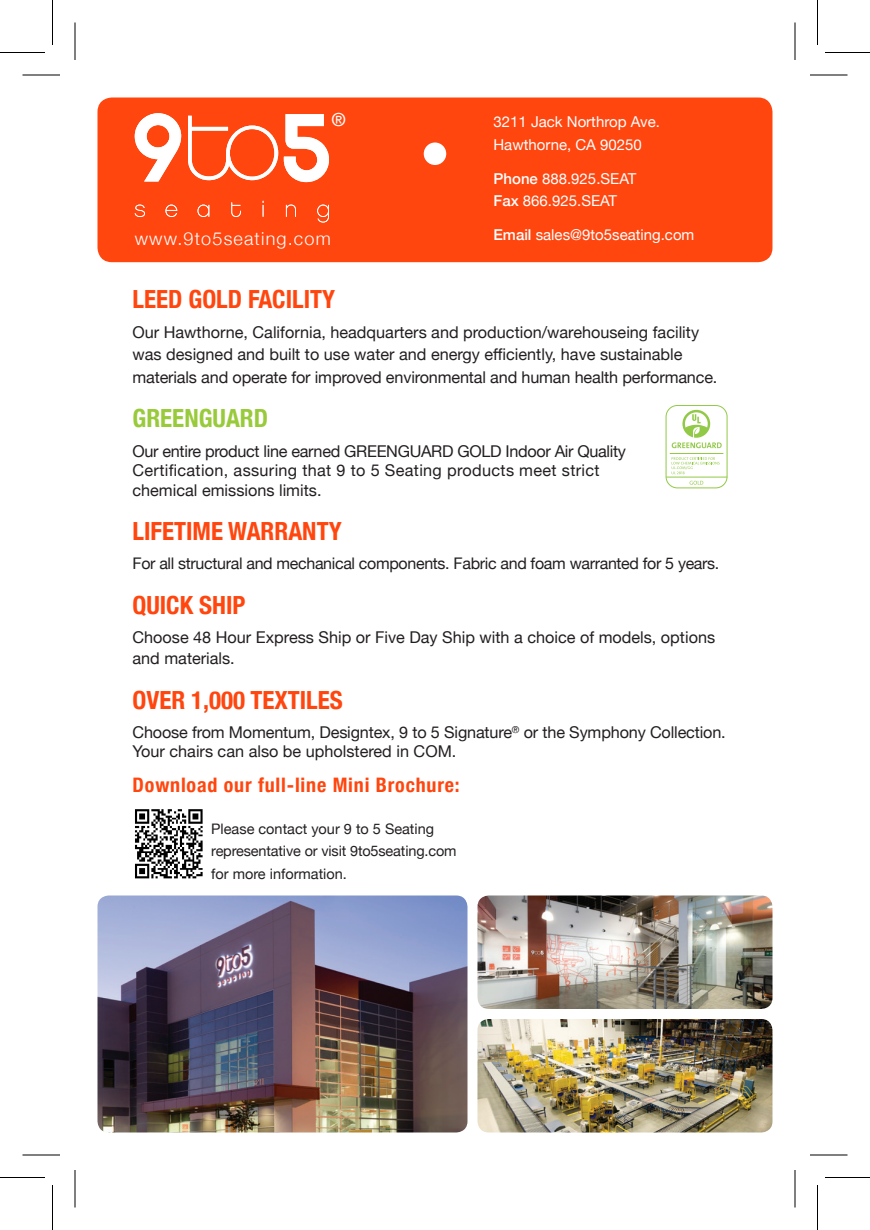
<style>
.page{position:relative;width:870px;height:1230px;background:#fff}
.page>*{position:absolute;margin:0;border:0;box-sizing:border-box;transform-origin:0 0}
.t1{font:700 condensed 25px "Helvetica Neue";color:#ff460f}
.t2{font:700 condensed 25px "Helvetica Neue";color:#99ca3b}
.t3{font:700 condensed 20px "Helvetica Neue";letter-spacing:.04em;color:#ff460f}
.t4{font:300 18px "Helvetica Neue";letter-spacing:.065em;color:#fff}
.t5{font:500 18px "Helvetica Neue";color:#fff}
.t6{font:16.25px/19.5px "Helvetica Neue";color:#231f20}
.t7{font:16px "Helvetica Neue";letter-spacing:-.02em;color:#231f20}
.t8{font:15px/22.5px "Helvetica Neue";color:#fff}
.t9{font:14.5px/22.5px "Helvetica Neue";color:#231f20}
.s1{font-weight:500}
</style>
<div class="page">
<div style="left:97px;top:98px;width:675px;height:164px;background:#ff460f;border-radius:14px"></div>
<svg style="left:135px;top:113px;width:46px;height:69px"></svg>
<svg style="left:188px;top:116px;width:90px;height:64px"></svg>
<svg style="left:284px;top:114px;width:45px;height:68px"></svg>
<svg style="left:135px;top:205px;width:10px;height:12px"></svg>
<svg style="left:165px;top:205px;width:12px;height:12px"></svg>
<svg style="left:198px;top:205px;width:11px;height:12px"></svg>
<svg style="left:231px;top:202px;width:10px;height:15px"></svg>
<svg style="left:263px;top:201px;width:1px;height:16px"></svg>
<svg style="left:286px;top:205px;width:10px;height:12px"></svg>
<svg style="left:317px;top:205px;width:12px;height:18px"></svg>
<img style="left:98px;top:896px;width:370px;height:236px">
<img style="left:478px;top:1019px;width:294px;height:113px">
<img style="left:478px;top:895px;width:294px;height:114px">
<div style="left:666px;top:405px;width:61px;height:83px;border:1px solid #92c947;border-radius:11px"></div>
<hr style="left:666px;top:477px;width:61px;height:1px;background:#92c947">
<svg style="left:690px;top:481px;width:13px;height:4px"></svg>
<hr style="left:670px;top:453px;width:53px;height:1px;background:#92c947">
<svg style="left:672px;top:410px;width:50px;height:38px"></svg>
<svg style="left:672px;top:457px;width:48px;height:17px"></svg>
<img style="left:135px;top:809px;width:68px;height:70px">
<div style="left:424px;top:142px;width:22px;height:23px;background:#fff;border-radius:50%"></div>
<svg style="left:22px;top:74px;width:38px;height:1px"></svg>
<svg style="left:810px;top:74px;width:38px;height:1px"></svg>
<svg style="left:22px;top:1154px;width:38px;height:1px"></svg>
<svg style="left:810px;top:1154px;width:38px;height:1px"></svg>
<svg style="left:74px;top:22px;width:1px;height:38px"></svg>
<svg style="left:74px;top:1170px;width:1px;height:38px"></svg>
<svg style="left:794px;top:22px;width:1px;height:38px"></svg>
<svg style="left:794px;top:1170px;width:1px;height:38px"></svg>
<hr style="left:22px;top:75px;width:38px;height:1px;background:#000">
<hr style="left:810px;top:75px;width:38px;height:1px;background:#000">
<hr style="left:22px;top:1155px;width:38px;height:1px;background:#000">
<hr style="left:810px;top:1155px;width:38px;height:1px;background:#000">
<hr style="left:75px;top:22px;width:1px;height:38px;background:#000">
<hr style="left:75px;top:1170px;width:1px;height:38px;background:#000">
<hr style="left:795px;top:22px;width:1px;height:38px;background:#000">
<hr style="left:795px;top:1170px;width:1px;height:38px;background:#000">
<hr style="left:0;top:52px;width:45px;height:1px;background:#000">
<hr style="left:825px;top:52px;width:45px;height:1px;background:#000">
<hr style="left:0;top:1177px;width:45px;height:1px;background:#000">
<hr style="left:825px;top:1177px;width:45px;height:1px;background:#000">
<hr style="left:52px;top:0;width:1px;height:45px;background:#000">
<hr style="left:52px;top:1185px;width:1px;height:45px;background:#000">
<hr style="left:817px;top:0;width:1px;height:45px;background:#000">
<hr style="left:817px;top:1185px;width:1px;height:45px;background:#000">
<p class="t5" style="left:332px;top:105px;width:16px">®</p>
<p class="t4" style="left:135px;top:224px;width:198px">www.9to5seating.com</p>
<p class="t8" style="left:493px;top:112px;width:168px">3211 Jack Northrop Ave.<br>Hawthorne, CA 90250</p>
<p class="t8" style="left:493px;top:168px;width:144px"><span class="s1">Phone</span> 888.925.SEAT<br><span class="s1">Fax</span> 866.925.SEAT</p>
<p class="t8" style="left:493px;top:224px;width:202px"><span class="s1">Email</span> sales@9to5seating.com</p>
<p class="t1" style="left:132px;top:279px;width:204px">LEED GOLD FACILITY</p>
<p class="t6" style="left:132px;top:322px;width:587px;line-height:22.5px">Our Hawthorne, California, headquarters and production/warehouseing facility was designed and built to use water and energy efficiently, have sustainable materials and operate for improved environmental and human health performance.</p>
<p class="t2" style="left:132px;top:398px;width:137px">GREENGUARD</p>
<p class="t6" style="left:132px;top:442px;width:495px">Our entire product line earned GREENGUARD GOLD Indoor Air Quality<br>Certification, assuring that 9 to 5 Seating products meet strict chemical emissions limits.</p>
<p class="t1" style="left:132px;top:510px;width:211px">LIFETIME WARRANTY</p>
<p class="t7" style="left:132px;top:552px;width:588px">For all structural and mechanical components. Fabric and foam warranted for 5 years.</p>
<p class="t1" style="left:132px;top:584px;width:114px">QUICK SHIP</p>
<p class="t6" style="left:132px;top:628px;width:584px;line-height:21px">Choose 48 Hour Express Ship or Five Day Ship with a choice of models, options and materials.</p>
<p class="t1" style="left:132px;top:679px;width:212px">OVER 1,000 TEXTILES</p>
<p class="t6" style="left:132px;top:723px;width:595px">Choose from Momentum, Designtex, 9 to 5 Signature<sup>®</sup> or the Symphony Collection.<br>Your chairs can also be upholstered in COM.</p>
<p class="t3" style="left:132px;top:768px;width:329px">Download our full-line Mini Brochure:</p>
<p class="t9" style="left:211px;top:818px;width:247px">Please contact your 9 to 5 Seating representative or visit 9to5seating.com for more information.</p>
</div>
